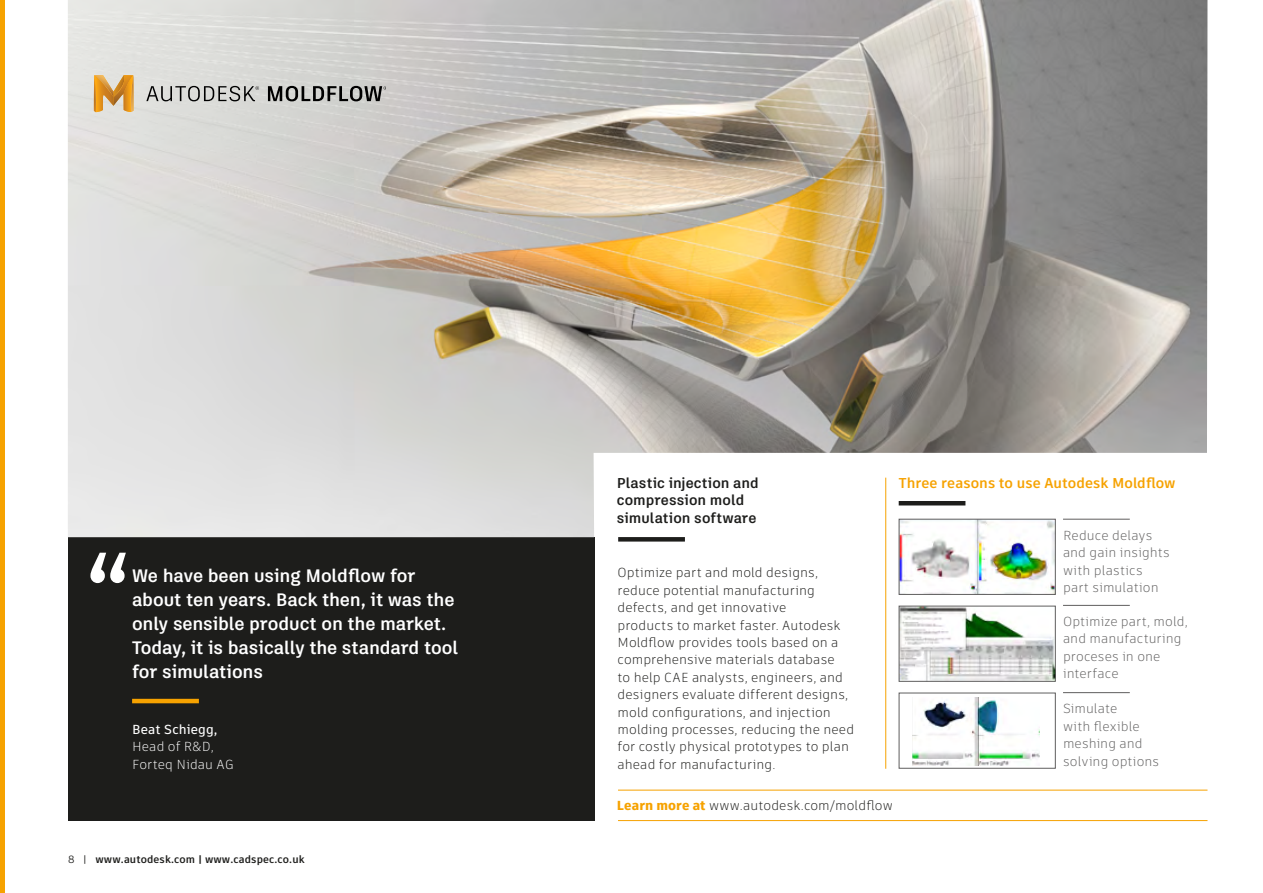
<style>
.page{position:relative;width:1263px;height:893px;background:#fff}
.page>*{position:absolute;margin:0;border:0;box-sizing:border-box;transform-origin:0 0}
.t1{font:700 99px "Artifakt Legend";color:#fff}
.t2{font:700 18px/24px "Artifakt Legend";letter-spacing:-.005em;color:#fff}
.t3{font:700 14.25px/17.4px "Artifakt Legend";letter-spacing:.005em;color:#1d1d1b}
.t4{font:700 14.25px "Artifakt Element";letter-spacing:.005em;color:#f6a200}
.t5{font:300 13.05px/17.4px "Artifakt Element";letter-spacing:.005em;color:#1d1d1b}
.t6{font:300 13.05px/17.4px "Artifakt Element";letter-spacing:.005em;color:#5f5e5e}
.t7{font:300 13.05px/17.4px "Artifakt Element";letter-spacing:.005em;color:#fff}
.t8{font:500 13.05px "Artifakt Element";letter-spacing:.005em;color:#fff}
.t9{font:700 10.5px "Artifakt Element";letter-spacing:.01em;color:#1d1d1b}
.s1{font-weight:400}
.s2{font-weight:900;color:#f6a200}
</style>
<div class="page">
<hr style="left:0;top:0;width:4px;height:893px;background:#f6a200">
<div style="left:68px;top:537px;width:526px;height:284px;background:#1d1d1b"></div>
<img style="left:68px;top:0;width:1139px;height:537px">
<hr style="left:618px;top:820px;width:589px;height:1px;background:#f6a200">
<hr style="left:618px;top:790px;width:589px;height:1px;background:#f6a200">
<hr style="left:885px;top:478px;width:1px;height:291px;background:#f6a200">
<img style="left:901px;top:521px;width:153px;height:72px">
<div style="left:899px;top:519px;width:157px;height:76px;border:1px solid #5f5e5e"></div>
<img style="left:901px;top:608px;width:153px;height:72px">
<div style="left:899px;top:606px;width:157px;height:76px;border:1px solid #5f5e5e"></div>
<hr style="left:1063px;top:605px;width:67px;height:1px;background:#5f5e5e">
<hr style="left:1063px;top:519px;width:67px;height:1px;background:#5f5e5e">
<div style="left:899px;top:693px;width:157px;height:76px;border:1px solid #5f5e5e"></div>
<hr style="left:1063px;top:692px;width:67px;height:1px;background:#5f5e5e">
<div style="left:618px;top:537px;width:67px;height:5px;background:#1d1d1b"></div>
<hr style="left:899px;top:501px;width:66px;height:4px;background:#1d1d1b">
<svg style="left:94px;top:75px;width:40px;height:37px"></svg>
<svg style="left:146px;top:86px;width:113px;height:15px;background:#a4a5a2"></svg>
<svg style="left:268px;top:86px;width:118px;height:15px;background:#7c7c7a"></svg>
<hr style="left:132px;top:699px;width:67px;height:4px;background:#f6a200">
<img style="left:912px;top:698px;width:127px;height:68px">
<h1 class="t1" style="left:86px;top:522px;width:46px">“</h1>
<h2 class="t2" style="left:132px;top:563px;width:328px">We have been using Moldflow for about ten years. Back then, it was the only sensible product on the market.<br>Today, it is basically the standard tool for simulations</h2>
<p class="t8" style="left:132px;top:720px;width:87px">Beat Schiegg,</p>
<p class="t7" style="left:132px;top:738px;width:103px">Head of R&amp;D,<br>Forteq Nidau AG</p>
<p class="t9" style="left:68px;top:852px;width:238px"><span class="s1">8 |</span> www.autodesk.com | www.cadspec.co.uk</p>
<p class="t3" style="left:617px;top:474px;width:143px">Plastic injection and compression mold simulation software</p>
<p class="t5" style="left:617px;top:564px;width:238px">Optimize part and mold designs, reduce potential manufacturing defects, and get innovative<br>products to market faster. Autodesk Moldflow provides tools based on a comprehensive materials database<br>to help CAE analysts, engineers, and designers evaluate different designs, mold configurations, and injection molding processes, reducing the need for costly physical prototypes to plan ahead for manufacturing.</p>
<p class="t4" style="left:899px;top:473px;width:278px">Three reasons to use Autodesk Moldflow</p>
<p class="t6" style="left:1063px;top:527px;width:108px">Reduce delays and gain insights with plastics part simulation</p>
<p class="t6" style="left:1063px;top:613px;width:126px">Optimize part, mold, and manufacturing proceses in one interface</p>
<p class="t6" style="left:1063px;top:700px;width:98px">Simulate<br>with flexible meshing and solving options</p>
<p class="t5" style="left:617px;top:796px;width:277px"><span class="s2">Learn more at</span> www.autodesk.com/moldflow</p>
</div>
